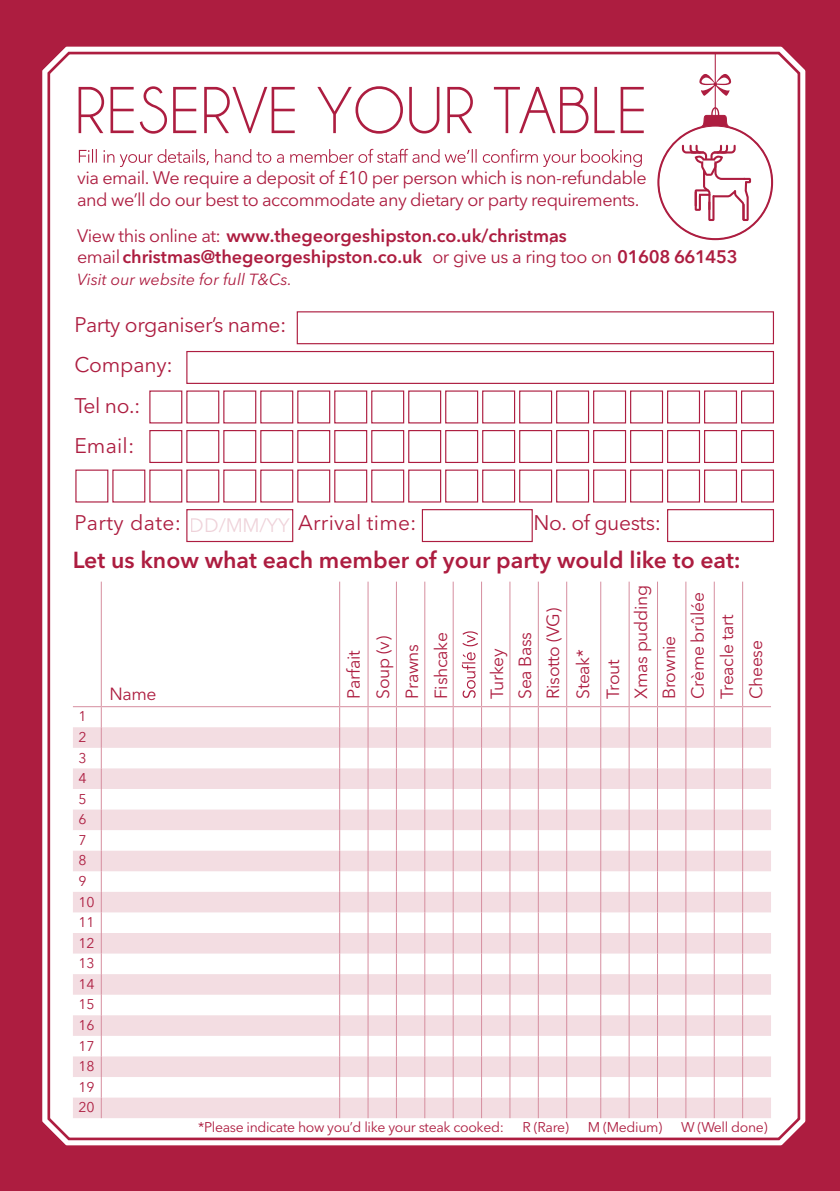
<style>
.page{position:relative;width:840px;height:1191px;background:#fff}
.page>*{position:absolute;margin:0;border:0;box-sizing:border-box;transform-origin:0 0}
.t1{font:67px "Champagne&Limousines";letter-spacing:.01em;color:#ad1d40}
.t2{font:600 23px "Avenir Next LT Pro";color:#ad1d40}
.t3{font:21px/40.4px "Avenir Next LT Pro";letter-spacing:-.01em;color:#ad1d40}
.t4{font:21px "Avenir Next LT Pro";letter-spacing:.01em;color:#ad1d40}
.t5{font:600 18px/21.6px "Avenir Next LT Pro";color:#ad1d40}
.t6{font:18px/21.6px "Avenir Next LT Pro";letter-spacing:-.03em;color:#ad1d40}
.t7{font:17.6px/28.6px "Avenir Next LT Pro";letter-spacing:-.02em;color:#ad1d40}
.t8{font:italic 16px "Avenir Next LT Pro";color:#ad1d40}
.t9{font:14px/20.6px "Avenir Next LT Pro";letter-spacing:-.025em;color:#ad1d40}
.s1{font-weight:400}
.s2{font-size:19.2px}
</style>
<div class="page">
<div style="left:0;top:0;width:839px;height:1191px;background:#ad1d40"></div>
<div style="left:42px;top:46px;width:764px;height:1100px;background:#fff"></div>
<div style="left:296px;top:311px;width:477px;height:33px;border:1px solid #ad1d40"></div>
<div style="left:186px;top:351px;width:587px;height:33px;border:1px solid #ad1d40"></div>
<div style="left:186px;top:509px;width:107px;height:33px;border:1px solid #ad1d40"></div>
<div style="left:421px;top:509px;width:111px;height:33px;border:1px solid #ad1d40"></div>
<div style="left:666px;top:509px;width:107px;height:33px;border:1px solid #ad1d40"></div>
<div style="left:260px;top:390px;width:33px;height:33px;border:1px solid #ad1d40"></div>
<div style="left:297px;top:390px;width:33px;height:33px;border:1px solid #ad1d40"></div>
<div style="left:334px;top:390px;width:33px;height:33px;border:1px solid #ad1d40"></div>
<div style="left:371px;top:390px;width:33px;height:33px;border:1px solid #ad1d40"></div>
<div style="left:408px;top:390px;width:33px;height:33px;border:1px solid #ad1d40"></div>
<div style="left:445px;top:390px;width:33px;height:33px;border:1px solid #ad1d40"></div>
<div style="left:482px;top:390px;width:33px;height:33px;border:1px solid #ad1d40"></div>
<div style="left:519px;top:390px;width:33px;height:33px;border:1px solid #ad1d40"></div>
<div style="left:149px;top:430px;width:33px;height:33px;border:1px solid #ad1d40"></div>
<div style="left:186px;top:430px;width:33px;height:33px;border:1px solid #ad1d40"></div>
<div style="left:223px;top:430px;width:33px;height:33px;border:1px solid #ad1d40"></div>
<div style="left:260px;top:430px;width:33px;height:33px;border:1px solid #ad1d40"></div>
<div style="left:297px;top:430px;width:33px;height:33px;border:1px solid #ad1d40"></div>
<div style="left:334px;top:430px;width:33px;height:33px;border:1px solid #ad1d40"></div>
<div style="left:371px;top:430px;width:33px;height:33px;border:1px solid #ad1d40"></div>
<div style="left:408px;top:430px;width:33px;height:33px;border:1px solid #ad1d40"></div>
<div style="left:445px;top:430px;width:33px;height:33px;border:1px solid #ad1d40"></div>
<div style="left:482px;top:430px;width:33px;height:33px;border:1px solid #ad1d40"></div>
<div style="left:519px;top:430px;width:33px;height:33px;border:1px solid #ad1d40"></div>
<div style="left:555px;top:430px;width:33px;height:33px;border:1px solid #ad1d40"></div>
<div style="left:592px;top:430px;width:33px;height:33px;border:1px solid #ad1d40"></div>
<div style="left:629px;top:430px;width:33px;height:33px;border:1px solid #ad1d40"></div>
<div style="left:666px;top:430px;width:33px;height:33px;border:1px solid #ad1d40"></div>
<div style="left:703px;top:430px;width:33px;height:33px;border:1px solid #ad1d40"></div>
<div style="left:740px;top:430px;width:33px;height:33px;border:1px solid #ad1d40"></div>
<div style="left:260px;top:469px;width:33px;height:33px;border:1px solid #ad1d40"></div>
<div style="left:297px;top:469px;width:33px;height:33px;border:1px solid #ad1d40"></div>
<div style="left:334px;top:469px;width:33px;height:33px;border:1px solid #ad1d40"></div>
<div style="left:371px;top:469px;width:33px;height:33px;border:1px solid #ad1d40"></div>
<div style="left:408px;top:469px;width:33px;height:33px;border:1px solid #ad1d40"></div>
<div style="left:445px;top:469px;width:33px;height:33px;border:1px solid #ad1d40"></div>
<div style="left:482px;top:469px;width:33px;height:33px;border:1px solid #ad1d40"></div>
<div style="left:519px;top:469px;width:33px;height:33px;border:1px solid #ad1d40"></div>
<svg style="left:656px;top:53px;width:117px;height:187px;background:#f5e5e9"></svg>
<svg style="left:79px;top:149px;width:562px;height:18px;background:#f3e0e5"></svg>
<svg style="left:102px;top:727px;width:498px;height:391px;background:#f8edef"></svg>
<hr style="left:101px;top:581px;width:1px;height:125px;background:#d68e9f">
<hr style="left:339px;top:581px;width:1px;height:125px;background:#d68e9f">
<hr style="left:367px;top:581px;width:1px;height:125px;background:#d68e9f">
<hr style="left:395px;top:581px;width:1px;height:125px;background:#d68e9f">
<hr style="left:424px;top:581px;width:1px;height:125px;background:#d68e9f">
<hr style="left:452px;top:581px;width:1px;height:125px;background:#d68e9f">
<hr style="left:481px;top:581px;width:1px;height:125px;background:#d68e9f">
<hr style="left:509px;top:581px;width:1px;height:125px;background:#d68e9f">
<hr style="left:537px;top:581px;width:1px;height:125px;background:#d68e9f">
<hr style="left:566px;top:581px;width:1px;height:125px;background:#d68e9f">
<hr style="left:600px;top:581px;width:1px;height:125px;background:#d68e9f">
<hr style="left:628px;top:581px;width:1px;height:125px;background:#d68e9f">
<hr style="left:656px;top:581px;width:1px;height:125px;background:#d68e9f">
<hr style="left:685px;top:581px;width:1px;height:125px;background:#d68e9f">
<hr style="left:713px;top:581px;width:1px;height:125px;background:#d68e9f">
<hr style="left:741px;top:581px;width:1px;height:125px;background:#d68e9f">
<svg style="left:73px;top:706px;width:29px;height:412px;background:#f7eaed"></svg>
<hr style="left:101px;top:706px;width:238px;height:1px;background:#d68e9f">
<svg style="left:339px;top:706px;width:228px;height:412px;background:#f7eaed"></svg>
<hr style="left:566px;top:706px;width:34px;height:1px;background:#d68e9f">
<svg style="left:600px;top:706px;width:170px;height:412px;background:#f4e0e5"></svg>
<svg style="left:461px;top:631px;width:17px;height:67px"></svg>
<h1 class="t1" style="left:75px;top:77px;width:573px">RESERVE YOUR TABLE</h1>
<p class="t6" style="left:77px;top:167px;width:571px">via email. We require a deposit of £10 per person which is non-refundable and we’ll do our best to accommodate any dietary or party requirements.</p>
<p class="t5" style="left:77px;top:224px;width:661px"><span class="s1">View this online at:</span> www.thegeorgeshipston.co.uk/christmas<span class="s1">, email</span>christmas@thegeorgeshipston.co.uk <span class="s1">or give us a ring too on</span> 01608 66145<span class="s1">.</span> 3</p>
<p class="t8" style="left:77px;top:270px;width:216px">Visit our website for full T&amp;Cs.</p>
<p class="t3" style="left:74px;top:304px;width:213px">Party organiser’s name:<br>Company:<br>Tel no.:<br>Email:</p>
<p class="t4" style="left:74px;top:510px;width:343px">Party date: <span class="s2">DD/MM/YY</span> Arrival time:</p>
<p class="t3" style="left:533px;top:503px;width:129px">No. of guests:</p>
<p class="t2" style="left:73px;top:546px;width:669px">Let us know what each member of your party would like to eat:</p>
<p class="t9" style="left:79px;top:706px;width:17px">1<br>2<br>3<br>4<br>5<br>6<br>7<br>8<br>9<br>10<br>11<br>12<br>13<br>14<br>15<br>16<br>17<br>18<br>19<br>20</p>
<p class="t7" style="left:109px;top:679px;width:49px">Name</p>
<p class="t7" style="left:339px;top:699px;width:68px;line-height:29.2px;rotate:-90deg">Parfait<br>Soup (v)<br>Prawns<br>Fishcake</p>
<p class="t7" style="left:483px;top:699px;width:92px;line-height:28px;rotate:-90deg">Turkey<br>Sea Bass<br>Risotto (VG)</p>
<p class="t7" style="left:567px;top:699px;width:51px;line-height:30px;rotate:-90deg">Steak*<br>Trout</p>
<p class="t7" style="left:626px;top:699px;width:115px;rotate:-90deg">Xmas pudding<br>Brownie<br>Crème brûlée<br>Treacle tart<br>Cheese</p>
<p class="t9" style="left:198px;top:1116px;width:307px">*Please indicate how you’d like your steak cooked:</p>
<p class="t9" style="left:522px;top:1116px;width:48px">R (Rare)</p>
<p class="t9" style="left:587px;top:1116px;width:76px">M (Medium)</p>
<p class="t9" style="left:680px;top:1116px;width:88px">W (Well done)</p>
</div>
